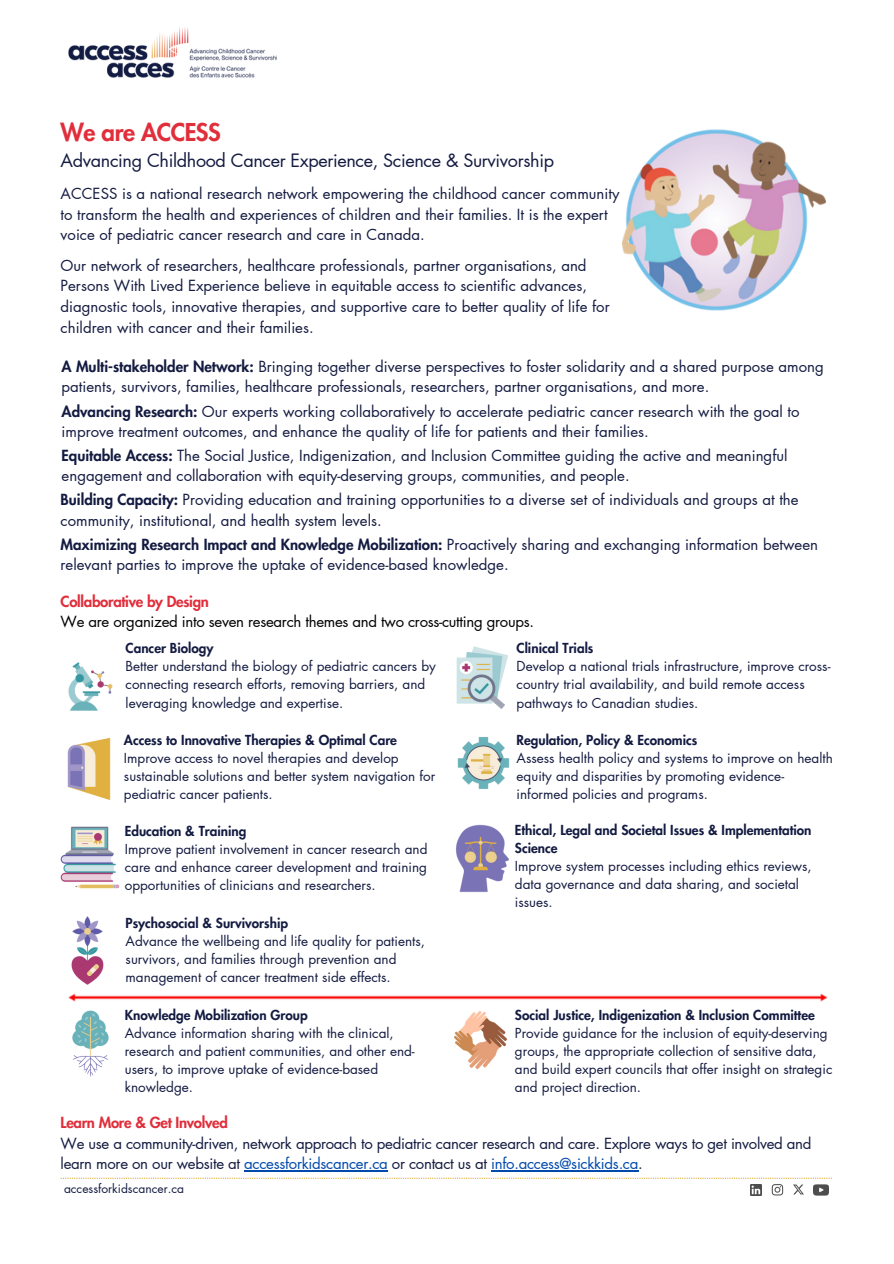
<style>
.page{position:relative;width:894px;height:1264px;background:#fff}
.page>*{position:absolute;margin:0;border:0;box-sizing:border-box;transform-origin:0 0}
.t1{font:800 24px "Futura LT Pro";letter-spacing:-.02em;color:#e02e3b}
.t2{font:18px "Futura LT Pro";letter-spacing:-.02em;color:#141b41}
.t3{font:15px/20.5px "Futura LT Pro";color:#141b41}
.t4{font:15px/20.2px "Futura LT Pro";letter-spacing:-.02em;color:#141b41}
.t5{font:15px/20.2px "Futura LT Pro";letter-spacing:-.02em;color:#000}
.t6{font:13.5px/18px "Futura LT Pro";color:#141b41}
.t7{font:12px "Futura LT Pro";color:#141b41}
.s1{font-weight:800}
.s2{font-weight:800;color:#e02e3b}
.s3{color:#004aad}
</style>
<div class="page">
<img style="left:68px;top:27px;width:209px;height:51px">
<img style="left:814px;top:1195px;width:14px;height:1px">
<svg style="left:61px;top:1177px;width:770px;height:18px"></svg>
<img style="left:622px;top:129px;width:203px;height:182px">
<hr style="left:244px;top:1169px;width:143px;height:2px;background:#004aad">
<hr style="left:491px;top:1169px;width:147px;height:2px;background:#004aad">
<img style="left:456px;top:646px;width:52px;height:63px">
<img style="left:67px;top:737px;width:44px;height:64px">
<img style="left:457px;top:737px;width:53px;height:52px">
<img style="left:61px;top:826px;width:58px;height:63px">
<img style="left:456px;top:824px;width:53px;height:69px">
<img style="left:71px;top:916px;width:33px;height:69px">
<img style="left:68px;top:993px;width:760px;height:9px">
<img style="left:72px;top:1010px;width:37px;height:67px">
<img style="left:454px;top:1011px;width:53px;height:57px">
<img style="left:68px;top:662px;width:45px;height:49px">
<h1 class="t1" style="left:61px;top:121px;width:161px">We are ACCESS</h1>
<h1 class="t2" style="left:61px;top:152px;width:495px">Advancing Childhood Cancer Experience, Science &amp; Survivorship</h1>
<h2 class="t3" style="left:61px;top:184px;width:560px">ACCESS is a national research network empowering the childhood cancer community to transform the health and experiences of children and their families. It is the expert voice of pediatric cancer research and care in Canada.</h2>
<h2 class="t3" style="left:61px;top:256px;width:550px">Our network of researchers, healthcare professionals, partner organisations, and Persons With Lived Experience believe in equitable access to scientific advances, diagnostic tools, innovative therapies, and supportive care to better quality of life for children with cancer and their families.</h2>
<h2 class="t3" style="left:62px;top:357px;width:763px"><span class="s1">A Multi-stakeholder Network:</span> Bringing together diverse perspectives to foster solidarity and a shared purpose among patients, survivors, families, healthcare professionals, researchers, partner organisations, and more.</h2>
<p class="t3" style="left:62px;top:402px;width:739px"><span class="s1">Advancing Research:</span> Our experts working collaboratively to accelerate pediatric cancer research with the goal to improve treatment outcomes, and enhance the quality of life for patients and their families.</p>
<h2 class="t3" style="left:62px;top:446px;width:727px"><span class="s1">Equitable Access:</span> The Social Justice, Indigenization, and Inclusion Committee guiding the active and meaningful engagement and collaboration with equity-deserving groups, communities, and people.</h2>
<p class="t3" style="left:61px;top:490px;width:739px"><span class="s1">Building Capacity:</span> Providing education and training opportunities to a diverse set of individuals and groups at the community, institutional, and health system levels.</p>
<p class="t3" style="left:61px;top:534px;width:758px"><span class="s1">Maximizing Research Impact and Knowledge Mobilization:</span> Proactively sharing and exchanging information between relevant parties to improve the uptake of evidence-based knowledge.</p>
<h2 class="t5" style="left:61px;top:591px;width:475px"><span class="s2">Collaborative by Design<br></span>We are organized into seven research themes and two cross-cutting groups.</h2>
<h2 class="t6" style="left:126px;top:640px;width:312px"><span class="s1">Cancer Biology<br></span>Better understand the biology of pediatric cancers by connecting research efforts, removing barriers, and leveraging knowledge and expertise.</h2>
<h2 class="t6" style="left:516px;top:640px;width:315px"><span class="s1">Clinical Trials<br></span>Develop a national trials infrastructure, improve cross&shy;country trial availability, and build remote access pathways to Canadian studies.</h2>
<h2 class="t6" style="left:124px;top:731px;width:313px"><span class="s1">Access to Innovative Therapies &amp; Optimal Care </span>Improve access to novel therapies and develop sustainable solutions and better system navigation for pediatric cancer patients.</h2>
<h2 class="t6" style="left:516px;top:731px;width:317px"><span class="s1">Regulation, Policy &amp; Economics<br></span>Assess health policy and systems to improve on health equity and disparities by promoting evidence&shy;informed policies and programs.</h2>
<h2 class="t6" style="left:125px;top:822px;width:304px"><span class="s1">Education &amp; Training<br></span>Improve patient involvement in cancer research and care and enhance career development and training opportunities of clinicians and researchers.</h2>
<h2 class="t6" style="left:515px;top:821px;width:298px"><span class="s1">Ethical, Legal and Societal Issues &amp; Implementation Science<br></span>Improve system processes including ethics reviews, data governance and data sharing, and societal issues.</h2>
<p class="t6" style="left:126px;top:914px;width:301px"><span class="s1">Psychosocial &amp; Survivorship<br></span>Advance the wellbeing and life quality for patients, survivors, and families through prevention and management of cancer treatment side effects.</p>
<h2 class="t6" style="left:125px;top:1006px;width:291px"><span class="s1">Knowledge Mobilization Group<br></span>Advance information sharing with the clinical, research and patient communities, and other end&shy;users, to improve uptake of evidence-based knowledge.</h2>
<p class="t6" style="left:515px;top:1006px;width:319px"><span class="s1">Social Justice, Indigenization &amp; Inclusion Committee </span>Provide guidance for the inclusion of equity-deserving groups, the appropriate collection of sensitive data, and build expert councils that offer insight on strategic and project direction.</p>
<p class="t4" style="left:61px;top:1113px;width:752px"><span class="s2">Learn More &amp; Get Involved<br></span>We use a community-driven, network approach to pediatric cancer research and care. Explore ways to get involved and learn more on our website at <span class="s3">accessforkidscancer.ca</span> or contact us at <span class="s3">info.access@sickkids.ca</span>.</p>
<p class="t7" style="left:64px;top:1183px;width:121px">accessforkidscancer.ca</p>
</div>
